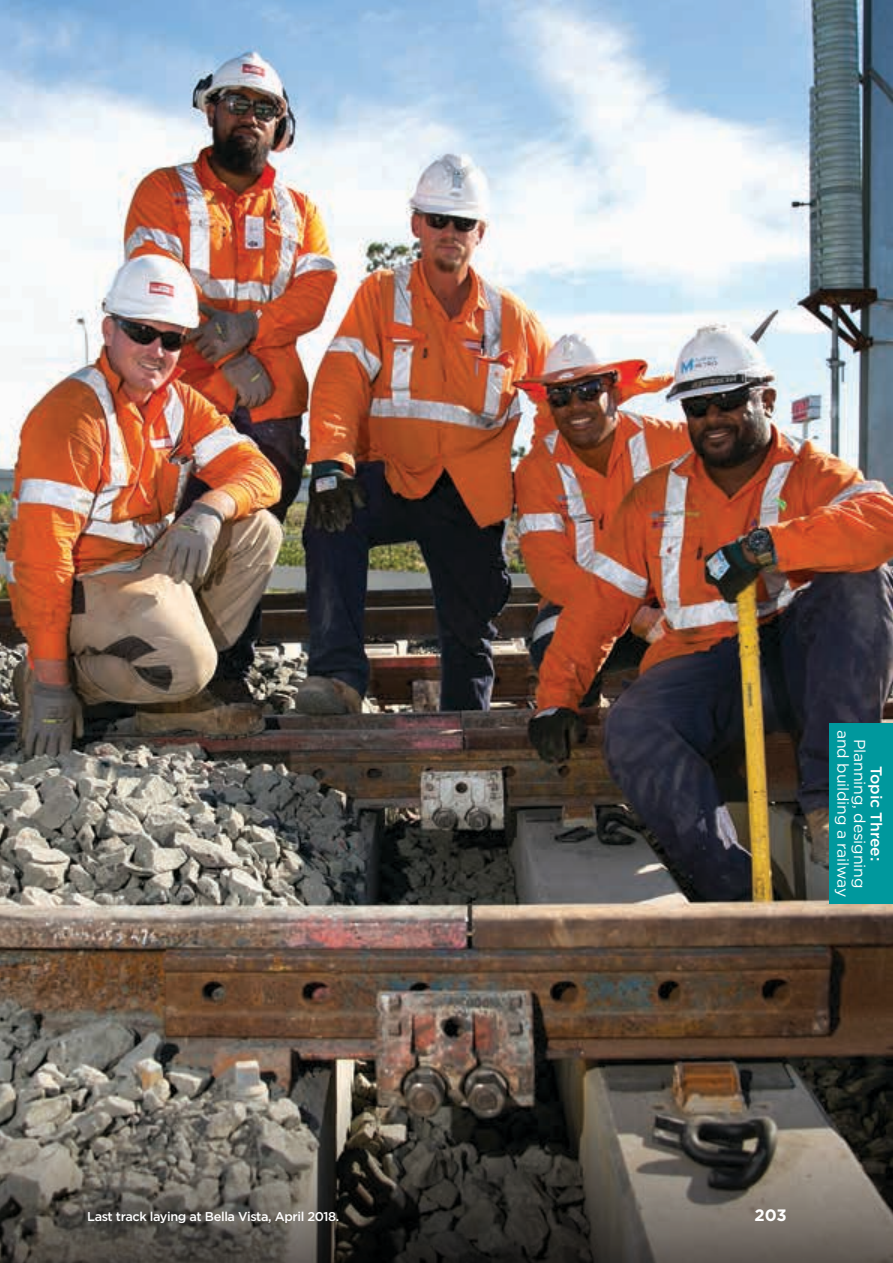
<style>
.page{position:relative;width:893px;height:1263px;background:#fff}
.page>*{position:absolute;margin:0;border:0;box-sizing:border-box;transform-origin:0 0}
.t1{font:700 16.5px "Gotham";color:#fff}
.t2{font:15.75px/16.5px "Gotham";letter-spacing:-.01em;color:#fff;text-align:center}
.t3{font:500 15.75px "Gotham";letter-spacing:-.01em;color:#fff}
.t4{font:500 12.75px "Gotham";letter-spacing:-.03em;color:#fff}
</style>
<div class="page">
<img style="left:0;top:0;width:893px;height:1082px">
<div style="left:829px;top:723px;width:64px;height:181px;background:#00989d"></div>
<svg style="left:0;top:1082px;width:893px;height:181px;background:#56514a"></svg>
<p class="t2" style="left:868px;top:730px;width:169px;rotate:90deg">Planning, designing and building a railway</p>
<p class="t3" style="left:886px;top:766px;width:97px;rotate:90deg">Topic Three:</p>
<p class="t4" style="left:87px;top:1208px;width:254px">Last track laying at Bella Vista, April 2018.</p>
<p class="t1" style="left:755px;top:1204px;width:34px">203</p>
</div>
